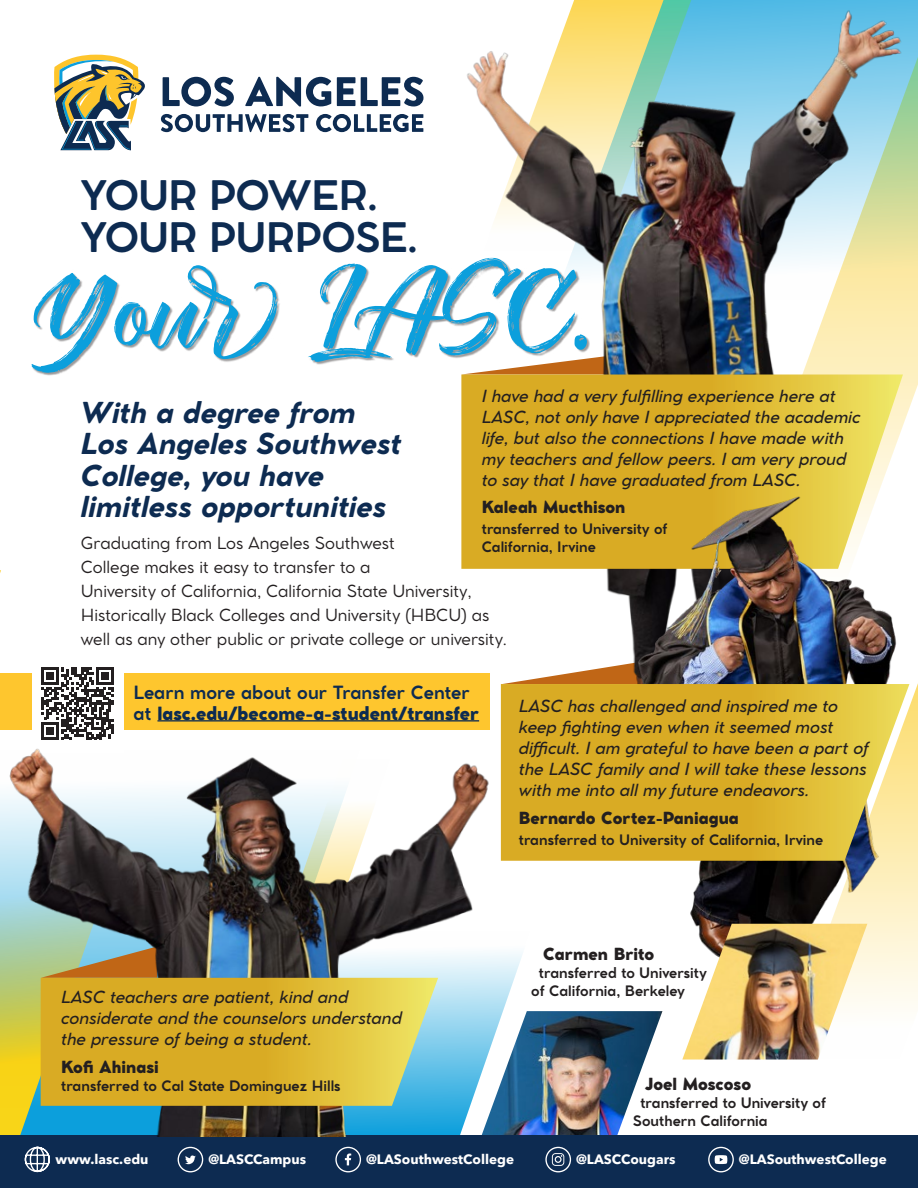
<style>
.page{position:relative;width:918px;height:1188px;background:#fff}
.page>*{position:absolute;margin:0;border:0;box-sizing:border-box;transform-origin:0 0}
.t1{font:117px "The Redlight";letter-spacing:-.02em;color:#0c9fdc}
.t2{font:700 40.2px/41.7px "Cocomat Pro";letter-spacing:-.025em;color:#0d2b51}
.t3{font:italic 800 28.5px/31.5px "Cocomat Pro";color:#0d2b51}
.t4{font:900 18px/20.9px "Cocomat Pro";color:#0d2b51}
.t5{font:italic 500 16.5px/21px "Cocomat Pro";color:#231f20}
.t6{font:16.5px/24px "Cocomat Pro";color:#231f20}
.t7{font:900 16.5px "Cocomat Pro";color:#231f20}
.t8{font:700 14.25px/18px "Cocomat Pro";color:#231f20}
.t9{font:700 13.5px "Avenir Next LT Pro";color:#fff}
.s1{font-weight:700}
</style>
<div class="page">
<img style="left:531px;top:1011px;width:131px;height:125px">
<svg style="left:519px;top:952px;width:12px;height:184px;fill:#1e6192"></svg>
<div style="left:0;top:673px;width:489px;height:57px;background:#fec62e"></div>
<svg style="left:54px;top:55px;width:91px;height:95px"></svg>
<svg style="left:163px;top:77px;width:71px;height:29px"></svg>
<svg style="left:245px;top:77px;width:86px;height:29px"></svg>
<svg style="left:337px;top:77px;width:18px;height:29px"></svg>
<svg style="left:361px;top:77px;width:62px;height:29px"></svg>
<svg style="left:161px;top:114px;width:147px;height:18px"></svg>
<svg style="left:316px;top:114px;width:107px;height:18px"></svg>
<div style="left:0;top:1136px;width:918px;height:52px;background:#0d2b51"></div>
<div style="left:708px;top:1147px;width:26px;height:25px;border:1px solid #fff;border-radius:50%"></div>
<svg style="left:715px;top:1155px;width:12px;height:9px"></svg>
<div style="left:178px;top:1147px;width:25px;height:25px;border:1px solid #fff;border-radius:50%"></div>
<svg style="left:185px;top:1155px;width:11px;height:9px"></svg>
<div style="left:335px;top:1147px;width:26px;height:25px;border:1px solid #fff;border-radius:50%"></div>
<svg style="left:345px;top:1154px;width:6px;height:11px"></svg>
<div style="left:545px;top:1147px;width:26px;height:25px;border:1px solid #fff;border-radius:50%"></div>
<svg style="left:552px;top:1153px;width:12px;height:13px"></svg>
<img style="left:467px;top:0;width:451px;height:696px">
<div style="left:32px;top:258px;width:558px;height:118px;background:#231f20;opacity:.45"></div>
<svg style="left:0;top:570px;width:124px;height:603px"></svg>
<img style="left:0;top:696px;width:519px;height:440px">
<svg style="left:41px;top:978px;width:397px;height:128px;background:#d6b639"></svg>
<svg style="left:461px;top:375px;width:442px;height:194px;background:#ddb532"></svg>
<img style="left:613px;top:475px;width:305px;height:579px">
<svg style="left:501px;top:684px;width:408px;height:177px;background:#dbb333"></svg>
<img style="left:682px;top:924px;width:185px;height:136px">
<hr style="left:157px;top:720px;width:322px;height:2px;background:#0d2b51">
<h2 class="t2" style="left:81px;top:174px;width:339px">YOUR POWER.<br>YOUR PURPOSE.</h2>
<h1 class="t1" style="left:34px;top:234px;width:560px">Your LASC.</h1>
<p class="t5" style="left:482px;top:385px;width:380px">I have had a very fulfilling experience here at LASC, not only have I appreciated the academic life, but also the connections I have made with my teachers and fellow peers. I am very proud to say that I have graduated from LASC.</p>
<p class="t7" style="left:482px;top:496px;width:145px">Kaleah Mucthison</p>
<p class="t8" style="left:482px;top:520px;width:187px">transferred to University of<br>California, Irvine</p>
<h3 class="t3" style="left:81px;top:396px;width:322px">With a degree from<br>Los Angeles Southwest<br>College, you have limitless opportunities</h3>
<p class="t6" style="left:81px;top:531px;width:428px">Graduating from Los Angeles Southwest<br>College makes it easy to transfer to a<br>University of California, California State University, Historically Black Colleges and University (HBCU) as well as any other public or private college or university.</p>
<p class="t4" style="left:134px;top:682px;width:347px"><span class="s1">Learn more about our Transfer Center at</span> lasc.edu/become-a-student/transfer</p>
<p class="t5" style="left:61px;top:986px;width:342px">LASC teachers are patient, kind and considerate and the counselors understand the pressure of being a student.</p>
<p class="t7" style="left:61px;top:1056px;width:99px">Kofi Ahinasi</p>
<p class="t8" style="left:61px;top:1076px;width:281px">transferred to Cal State Dominguez Hills</p>
<p class="t5" style="left:519px;top:695px;width:352px">LASC has challenged and inspired me to keep fighting even when it seemed most difficult. I am grateful to have been a part of the LASC family and I will take these lessons with me into all my future endeavors.</p>
<p class="t7" style="left:519px;top:807px;width:222px">Bernardo Cortez-Paniagua</p>
<p class="t8" style="left:519px;top:831px;width:306px">transferred to University of California, Irvine</p>
<p class="t7" style="left:543px;top:943px;width:112px">Carmen Brito</p>
<p class="t8" style="left:531px;top:964px;width:177px;text-indent:7px">transferred to University of California, Berkeley</p>
<p class="t7" style="left:645px;top:1073px;width:108px">Joel Moscoso</p>
<p class="t8" style="left:633px;top:1094px;width:195px;text-indent:7px">transferred to University of<br>Southern California</p>
<p class="t9" style="left:56px;top:1151px;width:94px">www.lasc.edu</p>
<p class="t9" style="left:208px;top:1151px;width:99px">@LASCCampus</p>
<p class="t9" style="left:366px;top:1151px;width:149px">@LASouthwestCollege</p>
<p class="t9" style="left:576px;top:1151px;width:101px">@LASCCougars</p>
<p class="t9" style="left:739px;top:1151px;width:149px">@LASouthwestCollege</p>
</div>
